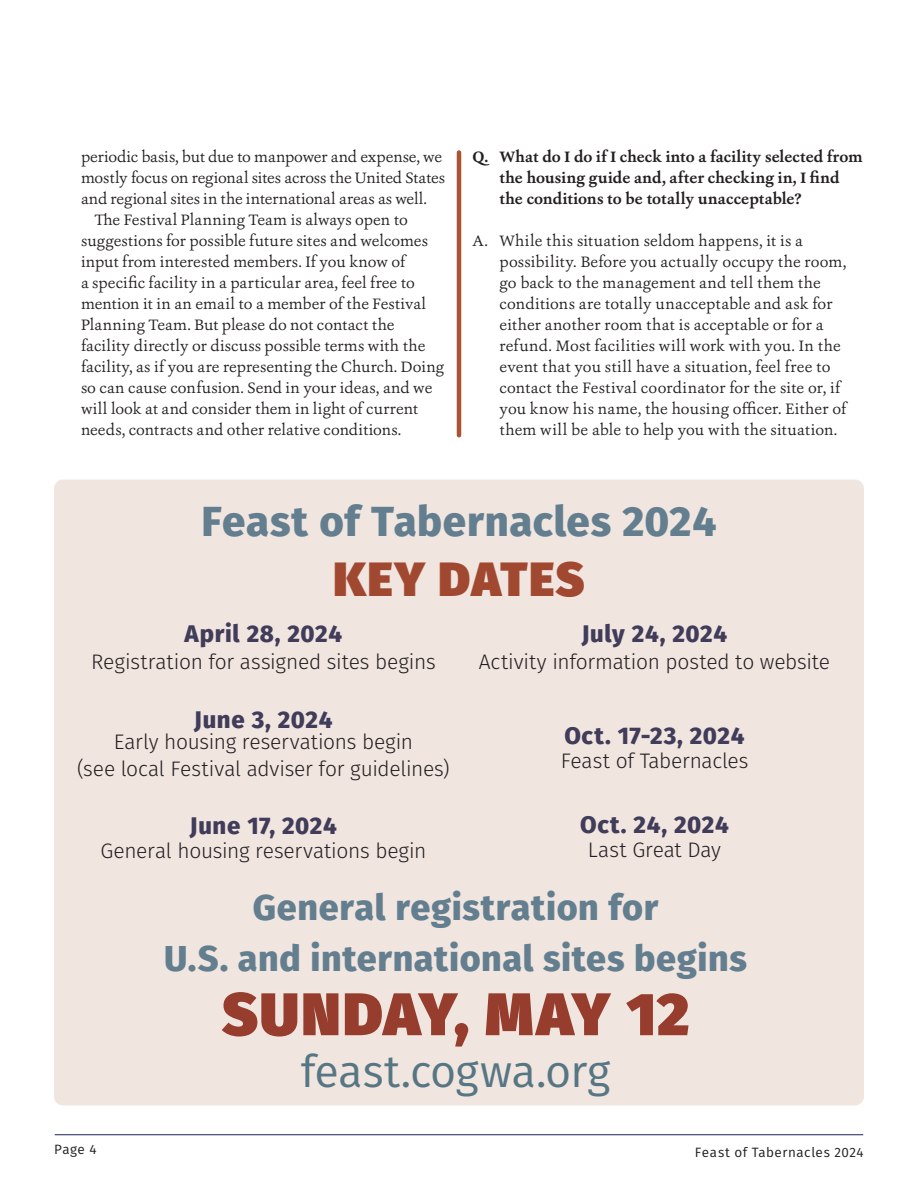
<style>
.page{position:relative;width:918px;height:1188px;background:#fff}
.page>*{position:absolute;margin:0;border:0;box-sizing:border-box;transform-origin:0 0}
.Announcements_Byline{font:900 60px "Fira Sans";letter-spacing:.03em;color:#973d2d}
.t1{font:900 48px "Fira Sans";letter-spacing:.035em;color:#a14930}
.Announcements_Byline-2{font:45px "Fira Sans";letter-spacing:-.01em;color:#577683}
.Announcements_Byline-3{font:800 42px "Fira Sans";letter-spacing:.015em;color:#637f8f}
.Announcements_Byline-4{font:800 36px/51px "Fira Sans";letter-spacing:.015em;color:#637f8f;text-align:center}
.t2{font:800 24px "Fira Sans";letter-spacing:.03em;color:#403c59}
.Body_Copy{font:300 21px/27px "Fira Sans";letter-spacing:-.01em;color:#231f20;text-align:center}
.Body_Copy-2{font:15.75px/21px "Ashbury";letter-spacing:.005em;color:#231f20}
.t3{font:700 15.75px/21px "Ashbury";letter-spacing:.005em;color:#231f20}
.t4{font:13.5px "Fira Sans";letter-spacing:.04em;color:#231f20}
</style>
<div class="page">
<hr style="left:55px;top:1134px;width:808px;height:1px;background:#1d215e">
<hr style="left:457px;top:152px;width:4px;height:283px;background:#aa5433">
<div style="left:54px;top:480px;width:810px;height:626px;background:#f1e5e0;border-radius:9px"></div>
<p class="Body_Copy-2" style="left:81px;top:146px;width:366px">periodic basis, but due to manpower and expense, we mostly focus on regional sites across the United States and regional sites in the international areas as well.</p>
<p class="Body_Copy-2" style="left:81px;top:209px;width:365px;text-indent:14px">The Festival Planning Team is always open to suggestions for possible future sites and welcomes input from interested members. If you know of<br>a specific facility in a particular area, feel free to mention it in an email to a member of the Festival Planning Team. But please do not contact the facility directly or discuss possible terms with the facility, as if you are representing the Church. Doing so can cause confusion. Send in your ideas, and we will look at and consider them in light of current needs, contracts and other relative conditions.</p>
<p class="t3" style="left:500px;top:146px;width:365px;text-indent:-27px">Q. What do I do if I check into a facility selected from the housing guide and, after checking in, I find the conditions to be totally unacceptable?</p>
<p class="Body_Copy-2" style="left:500px;top:230px;width:348px;text-indent:-27px">A. While this situation seldom happens, it is a possibility. Before you actually occupy the room, go back to the management and tell them the conditions are totally unacceptable and ask for either another room that is acceptable or for a refund. Most facilities will work with you. In the event that you still have a situation, feel free to contact the Festival coordinator for the site or, if you know his name, the housing officer. Either of them will be able to help you with the situation.</p>
<p class="Announcements_Byline-3" style="left:201px;top:485px;width:517px">Feast of Tabernacles 2024</p>
<p class="t1" style="left:333px;top:535px;width:253px">KEY DATES</p>
<p class="t2" style="left:184px;top:613px;width:159px">April 28, 2024</p>
<p class="Body_Copy" style="left:91px;top:648px;width:346px">Registration for assigned sites begins</p>
<p class="t2" style="left:194px;top:699px;width:140px">June 3, 2024</p>
<p class="Body_Copy" style="left:77px;top:728px;width:374px">Early housing reservations begin<br>(see local Festival adviser for guidelines)</p>
<p class="t2" style="left:190px;top:805px;width:148px">June 17, 2024</p>
<p class="Body_Copy" style="left:100px;top:837px;width:327px">General housing reservations begin</p>
<p class="t2" style="left:582px;top:613px;width:147px">July 24, 2024</p>
<p class="Body_Copy" style="left:479px;top:648px;width:353px">Activity information posted to website</p>
<p class="t2" style="left:564px;top:715px;width:182px">Oct. 17-23, 2024</p>
<p class="Body_Copy" style="left:561px;top:747px;width:189px">Feast of Tabernacles</p>
<p class="t2" style="left:580px;top:804px;width:150px">Oct. 24, 2024</p>
<p class="Body_Copy" style="left:588px;top:836px;width:135px">Last Great Day</p>
<p class="Announcements_Byline-4" style="left:164px;top:879px;width:584px">General registration for<br>U.S. and international sites begins</p>
<p class="Announcements_Byline" style="left:222px;top:959px;width:469px">SUNDAY, MAY 12</p>
<p class="Announcements_Byline-2" style="left:301px;top:1038px;width:311px">feast.cogwa.org</p>
<p class="t4" style="left:54px;top:1139px;width:44px">Page 4</p>
<p class="t4" style="left:695px;top:1142px;width:170px">Feast of Tabernacles 2024</p>
</div>
